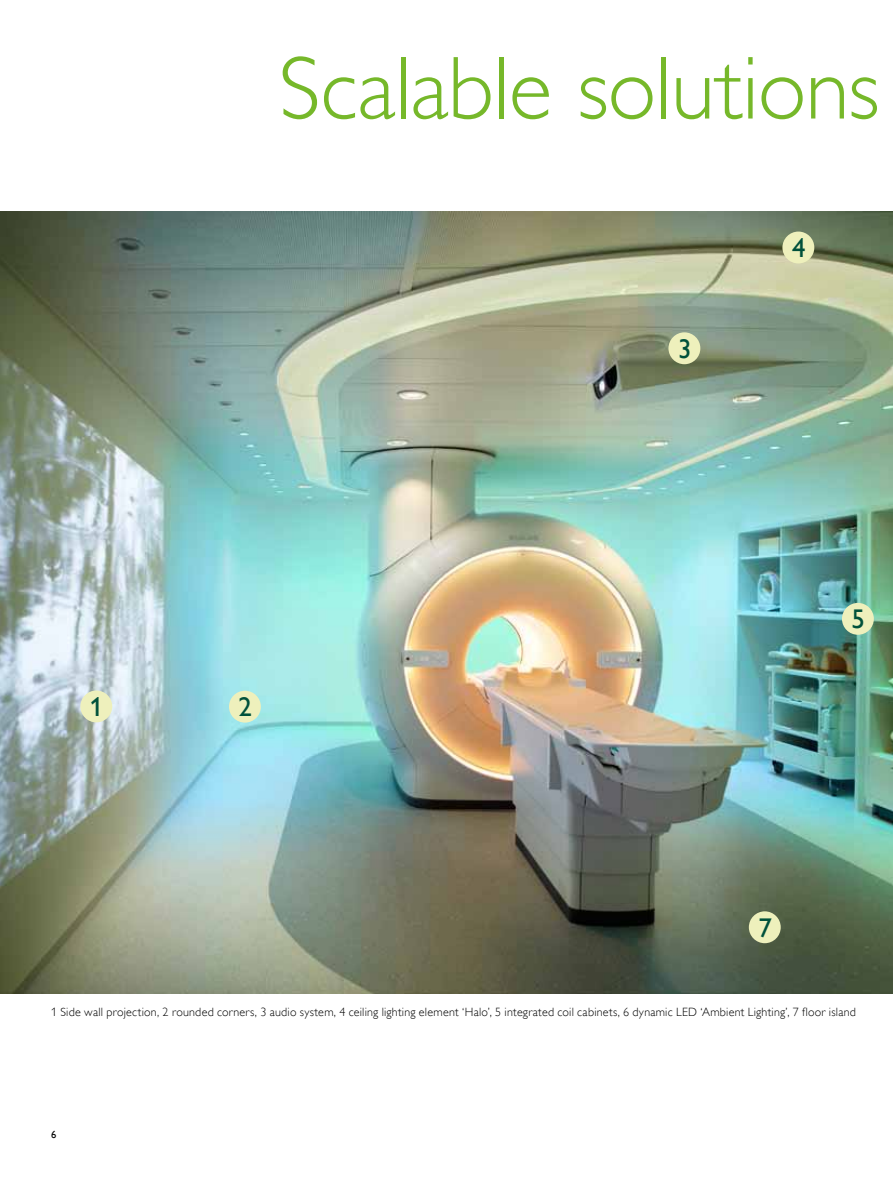
<style>
.page{position:relative;width:893px;height:1188px;background:#fff}
.page>*{position:absolute;margin:0;border:0;box-sizing:border-box;transform-origin:0 0}
.t1{font:90px "Gill Sans Alt One WGL Light";letter-spacing:-.01em;color:#76b82a}
.t2{font:27px "Gill Sans Alt One WGL";color:#00513b}
.t3{font:12px "Gill Sans Alt One WGL Light";letter-spacing:.02em;color:#000}
.t4{font:10.5px "Gill Sans Alt One WGL";color:#000}
</style>
<div class="page">
<img style="left:0;top:212px;width:893px;height:782px">
<div style="left:80px;top:691px;width:32px;height:31px;background:#eef0bc;border-radius:50%"></div>
<div style="left:229px;top:691px;width:32px;height:32px;background:#eef0bc;border-radius:50%"></div>
<div style="left:668px;top:332px;width:32px;height:32px;background:#eef0bc;border-radius:50%"></div>
<div style="left:842px;top:603px;width:32px;height:32px;background:#eef0bc;border-radius:50%"></div>
<div style="left:749px;top:911px;width:32px;height:32px;background:#eef0bc;border-radius:50%"></div>
<div style="left:782px;top:232px;width:32px;height:31px;background:#eef0bc;border-radius:50%"></div>
<h1 class="t1" style="left:279px;top:29px;width:603px">Scalable solutions</h1>
<h2 class="t2" style="left:90px;top:688px;width:15px">1</h2>
<h2 class="t2" style="left:239px;top:688px;width:15px">2</h2>
<h2 class="t2" style="left:678px;top:330px;width:15px">3</h2>
<h2 class="t2" style="left:792px;top:229px;width:15px">4</h2>
<h2 class="t2" style="left:852px;top:600px;width:15px">5</h2>
<h2 class="t2" style="left:758px;top:909px;width:15px">7</h2>
<p class="t3" style="left:51px;top:1004px;width:806px">1 Side wall projection, 2 rounded corners, 3 audio system, 4 ceiling lighting element ‘Halo’, 5 integrated coil cabinets, 6 dynamic LED ‘Ambient Lighting’, 7 floor island</p>
<p class="t4" style="left:51px;top:1127px;width:7px">6</p>
</div>
